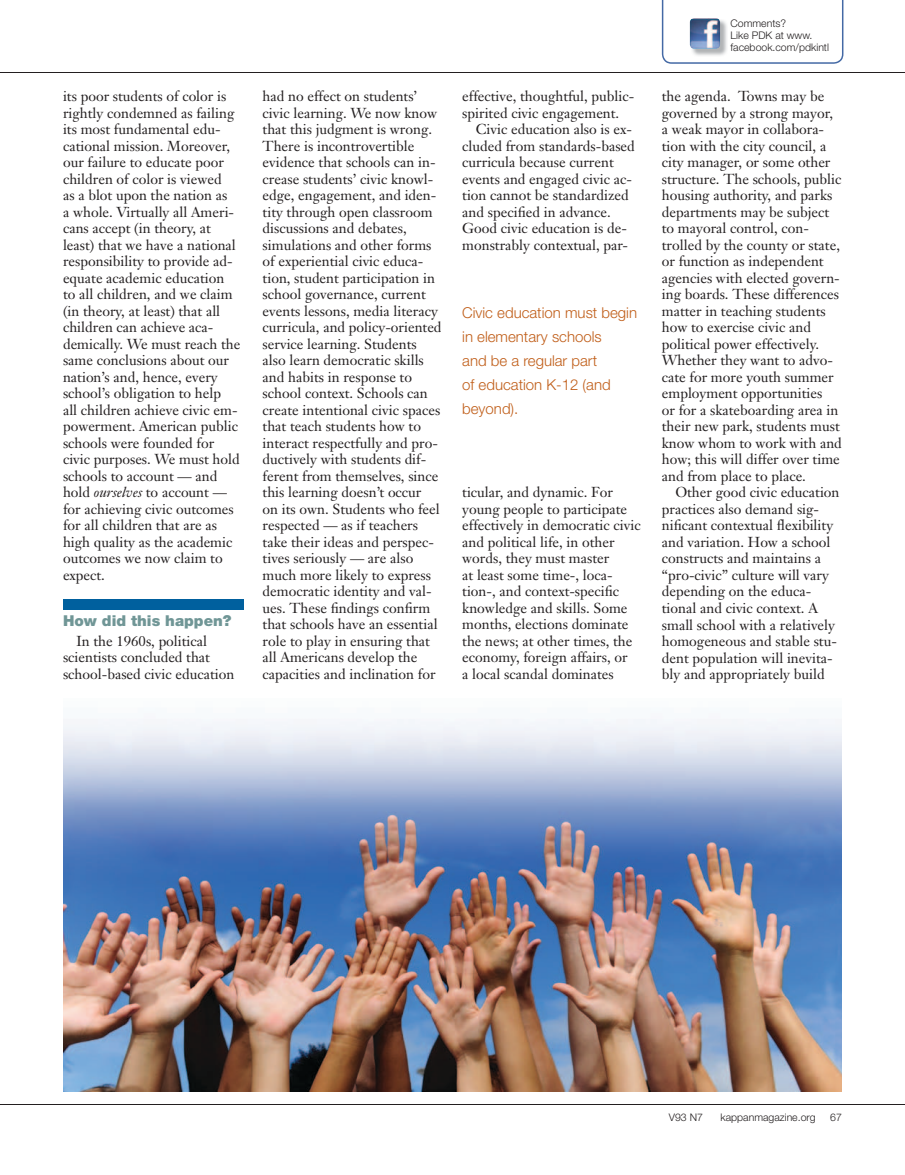
<style>
.page{position:relative;width:905px;height:1175px;background:#fff}
.page>*{position:absolute;margin:0;border:0;box-sizing:border-box;transform-origin:0 0}
.t1{font:300 15px/24px "Helvetica Neue";color:#c05e19}
.t2{font:900 15px "Helvetica Neue";color:#709696}
.t3{font:14.25px/16.5px "Janson Text";color:#231f20}
.t4{font:300 10.5px/12px "Helvetica Neue";color:#231f20}
.s1{font-style:italic}
</style>
<div class="page">
<hr style="left:0;top:1103px;width:904px;height:1px;background:#231f20">
<hr style="left:0;top:72px;width:904px;height:1px;background:#231f20">
<div style="left:63px;top:599px;width:180px;height:11px;background:#00609e"></div>
<svg style="left:661px;top:0;width:182px;height:64px"></svg>
<img style="left:691px;top:19px;width:37px;height:38px">
<img style="left:689px;top:18px;width:31px;height:31px">
<img style="left:63px;top:719px;width:778px;height:372px">
<p class="t3" style="left:63px;top:88px;width:179px">its poor students of color is rightly condemned as failing its most fundamental edu&shy;cational mission. Moreover, our failure to educate poor children of color is viewed<br>as a blot upon the nation as<br>a whole. Virtually all Ameri&shy;cans accept (in theory, at least) that we have a national responsibility to provide ad&shy;equate academic education<br>to all children, and we claim (in theory, at least) that all children can achieve aca&shy;demically. We must reach the same conclusions about our nation’s and, hence, every school’s obligation to help<br>all children achieve civic em&shy;powerment. American public schools were founded for civic purposes. We must hold schools to account — and hold <span class="s1">ourselves</span> to account — for achieving civic outcomes for all children that are as high quality as the academic outcomes we now claim to expect.</p>
<p class="t2" style="left:63px;top:612px;width:170px">How did this happen?</p>
<p class="t3" style="left:63px;top:632px;width:173px;text-indent:13px">In the 1960s, political scientists concluded that school-based civic education</p>
<p class="t3" style="left:262px;top:88px;width:180px">had no effect on students’ civic learning. We now know that this judgment is wrong.<br>There is incontrovertible evidence that schools can in&shy;crease students’ civic knowl&shy;edge, engagement, and iden&shy;tity through open classroom discussions and debates, simulations and other forms of experiential civic educa&shy;tion, student participation in school governance, current events lessons, media literacy curricula, and policy-oriented service learning. Students also learn democratic skills and habits in response to school context. Schools can create intentional civic spaces that teach students how to interact respectfully and pro&shy;ductively with students dif&shy;ferent from themselves, since this learning doesn’t occur<br>on its own. Students who feel respected — as if teachers take their ideas and perspec&shy;tives seriously — are also much more likely to express democratic identity and val&shy;ues. These findings confirm that schools have an essential role to play in ensuring that all Americans develop the capacities and inclination for</p>
<p class="t3" style="left:462px;top:88px;width:174px">effective, thoughtful, public&shy;spirited civic engagement.</p>
<p class="t3" style="left:462px;top:121px;width:174px;text-indent:13px">Civic education also is ex&shy;cluded from standards-based curricula because current events and engaged civic ac&shy;tion cannot be standardized and specified in advance.<br>Good civic education is de&shy;monstrably contextual, par-</p>
<p class="t1" style="left:462px;top:300px;width:176px">Civic education must begin in elementary schools<br>and be a regular part<br>of education K-12 (and beyond).</p>
<p class="t3" style="left:462px;top:484px;width:180px">ticular, and dynamic. For young people to participate effectively in democratic civic and political life, in other words, they must master<br>at least some time-, loca&shy;tion-, and context-specific knowledge and skills. Some months, elections dominate the news; at other times, the economy, foreign affairs, or<br>a local scandal dominates</p>
<p class="t4" style="left:730px;top:17px;width:100px">Comments?<br>Like PDK at www. facebook.com/pdkintl</p>
<p class="t3" style="left:662px;top:88px;width:181px">the agenda. Towns may be governed by a strong mayor, a weak mayor in collabora&shy;tion with the city council, a city manager, or some other structure. The schools, public housing authority, and parks departments may be subject to mayoral control, con&shy;trolled by the county or state, or function as independent agencies with elected govern&shy;ing boards. These differences matter in teaching students how to exercise civic and political power effectively.<br>Whether they want to advo&shy;cate for more youth summer employment opportunities<br>or for a skateboarding area in their new park, students must know whom to work with and how; this will differ over time and from place to place.</p>
<p class="t3" style="left:662px;top:484px;width:179px;text-indent:13px">Other good civic education practices also demand sig&shy;nificant contextual flexibility and variation. How a school constructs and maintains a “pro-civic” culture will vary depending on the educa&shy;tional and civic context. A small school with a relatively homogeneous and stable stu&shy;dent population will inevita&shy;bly and appropriately build</p>
<p class="t4" style="left:669px;top:1111px;width:36px">V93 N7</p>
<p class="t4" style="left:720px;top:1111px;width:97px">kappanmagazine.org</p>
<p class="t4" style="left:830px;top:1111px;width:13px">67</p>
</div>
